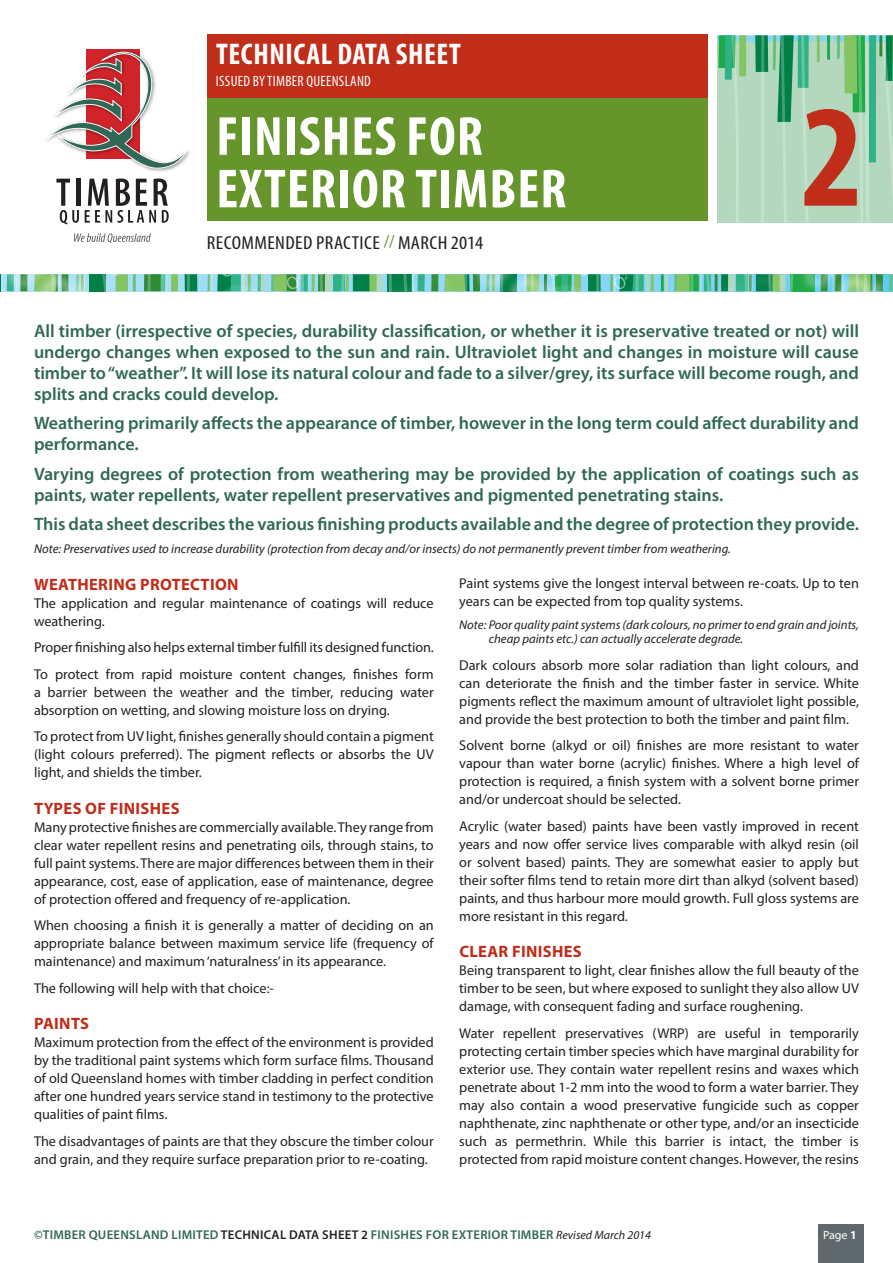
<style>
.page{position:relative;width:893px;height:1263px;background:#fff}
.page>*{position:absolute;margin:0;border:0;box-sizing:border-box;transform-origin:0 0}
.t1{font:700 condensed 147px "Myriad Pro";color:#c02d19}
.heading_in_green_pan{font:700 condensed 55.5px "Myriad Pro";letter-spacing:.02em;color:#fff}
.t2{font:700 condensed 30px "Myriad Pro";letter-spacing:.02em;color:#fff}
.t3{font:condensed 18.9px "Myriad Pro";letter-spacing:.02em;color:#231f20;scale:1.11 1}
.intro_text{font:600 18px/21px "Myriad Pro";color:#306756}
.heading{font:700 16.5px "Myriad Pro";letter-spacing:.02em;color:#c02d19}
.t4{font:condensed 15px "Myriad Pro";letter-spacing:.02em;color:#fff}
.body_text{font:14.25px/18px "Myriad Pro";color:#231f20;text-align:justify}
.notes{font:italic 12.75px/14.2px "Myriad Pro";color:#231f20}
.body_text-2{font:600 12.75px "Myriad Pro";letter-spacing:.02em;color:#306756}
.body_text-3{font:12px "Myriad Pro";color:#fff}
.s1{font-size:17.55px;color:#66952c}
.s2{color:#231f20}
.s3{font-weight:400;font-style:italic;font-size:12px;color:#231f20}
.s4{font-weight:700}
</style>
<div class="page">
<div style="left:818px;top:1225px;width:45px;height:38px;background:#5f696d"></div>
<svg style="left:717px;top:35px;width:176px;height:187px;background:#9acead"></svg>
<div style="left:207px;top:98px;width:501px;height:123px;background:#66952c"></div>
<div style="left:207px;top:34px;width:501px;height:64px;background:#c02d19"></div>
<svg style="left:0;top:274px;width:893px;height:17px;background:#68bb99"></svg>
<hr style="left:76px;top:179px;width:4px;height:27px;background:#231f20">
<svg style="left:56px;top:179px;width:23px;height:45px"></svg>
<svg style="left:85px;top:179px;width:84px;height:44px"></svg>
<img style="left:86px;top:49px;width:104px;height:123px">
<svg style="left:74px;top:233px;width:77px;height:10px"></svg>
<svg style="left:46px;top:52px;width:141px;height:117px"></svg>
<p class="t2" style="left:216px;top:35px;width:246px">TECHNICAL DATA SHEET</p>
<p class="t4" style="left:216px;top:72px;width:157px">ISSUED BY TIMBER QUEENSLAND</p>
<p class="heading_in_green_pan" style="left:216px;top:102px;width:268px">FINISHES FOR</p>
<p class="heading_in_green_pan" style="left:216px;top:154px;width:352px">EXTERIOR TIMBER</p>
<p class="t3" style="left:207px;top:231px;width:250px">RECOMMENDED PRACTICE <span class="s1">//</span> MARCH 2014</p>
<p class="t1" style="left:801px;top:65px;width:64px">2</p>
<p class="intro_text" style="left:34px;top:320px;width:826px;text-align:justify">All timber (irrespective of species, durability classification, or whether it is preservative treated or not) will undergo changes when exposed to the sun and rain. Ultraviolet light and changes in moisture will cause timber to “weather”. It will lose its natural colour and fade to a silver/grey, its surface will become rough, and splits and cracks could develop.</p>
<p class="intro_text" style="left:34px;top:412px;width:826px">Weathering primarily affects the appearance of timber, however in the long term could affect durability and performance.</p>
<p class="intro_text" style="left:34px;top:463px;width:826px">Varying degrees of protection from weathering may be provided by the application of coatings such as paints, water repellents, water repellent preservatives and pigmented penetrating stains.</p>
<p class="intro_text" style="left:34px;top:513px;width:826px">This data sheet describes the various finishing products available and the degree of protection they provide.</p>
<p class="notes" style="left:34px;top:541px;width:698px">Note: Preservatives used to increase durability (protection from decay and/or insects) do not permanently prevent timber from weathering.</p>
<p class="heading" style="left:34px;top:573px;width:206px">WEATHERING PROTECTION</p>
<p class="body_text" style="left:34px;top:593px;width:401px">The application and regular maintenance of coatings will reduce weathering.</p>
<p class="body_text" style="left:34px;top:638px;width:401px">Proper finishing also helps external timber fulfill its designed function.</p>
<p class="body_text" style="left:34px;top:664px;width:401px">To protect from rapid moisture content changes, finishes form a barrier between the weather and the timber, reducing water absorption on wetting, and slowing moisture loss on drying.</p>
<p class="body_text" style="left:34px;top:727px;width:401px">To protect from UV light, finishes generally should contain a pigment (light colours preferred). The pigment reflects or absorbs the UV light, and shields the timber.</p>
<p class="heading" style="left:34px;top:797px;width:147px">TYPES OF FINISHES</p>
<p class="body_text" style="left:34px;top:817px;width:401px">Many protective finishes are commercially available. They range from clear water repellent resins and penetrating oils, through stains, to full paint systems. There are major differences between them in their appearance, cost, ease of application, ease of maintenance, degree of protection offered and frequency of re-application.</p>
<p class="body_text" style="left:34px;top:916px;width:401px">When choosing a finish it is generally a matter of deciding on an appropriate balance between maximum service life (frequency of maintenance) and maximum ‘naturalness’ in its appearance.</p>
<p class="body_text" style="left:34px;top:978px;width:241px">The following will help with that choice:-</p>
<p class="heading" style="left:34px;top:1013px;width:56px">PAINTS</p>
<p class="body_text" style="left:34px;top:1033px;width:401px">Maximum protection from the effect of the environment is provided by the traditional paint systems which form surface films. Thousand of old Queensland homes with timber cladding in perfect condition after one hundred years service stand in testimony to the protective qualities of paint films.</p>
<p class="body_text" style="left:34px;top:1131px;width:401px">The disadvantages of paints are that they obscure the timber colour and grain, and they require surface preparation prior to re-coating.</p>
<p class="body_text" style="left:459px;top:574px;width:401px">Paint systems give the longest interval between re-coats. Up to ten years can be expected from top quality systems.</p>
<p class="notes" style="left:489px;top:617px;width:372px;text-indent:-29px">Note: Poor quality paint systems (dark colours, no primer to end grain and joints, cheap paints etc.) can actually accelerate degrade.</p>
<p class="body_text" style="left:459px;top:655px;width:401px">Dark colours absorb more solar radiation than light colours, and can deteriorate the finish and the timber faster in service. White pigments reflect the maximum amount of ultraviolet light possible, and provide the best protection to both the timber and paint film.</p>
<p class="body_text" style="left:459px;top:736px;width:401px">Solvent borne (alkyd or oil) finishes are more resistant to water vapour than water borne (acrylic) finishes. Where a high level of protection is required, a finish system with a solvent borne primer and/or undercoat should be selected.</p>
<p class="body_text" style="left:459px;top:816px;width:401px">Acrylic (water based) paints have been vastly improved in recent years and now offer service lives comparable with alkyd resin (oil or solvent based) paints. They are somewhat easier to apply but their softer films tend to retain more dirt than alkyd (solvent based) paints, and thus harbour more mould growth. Full gloss systems are more resistant in this regard.</p>
<p class="heading" style="left:459px;top:941px;width:124px">CLEAR FINISHES</p>
<p class="body_text" style="left:459px;top:961px;width:401px">Being transparent to light, clear finishes allow the full beauty of the timber to be seen, but where exposed to sunlight they also allow UV damage, with consequent fading and surface roughening.</p>
<p class="body_text" style="left:459px;top:1023px;width:401px">Water repellent preservatives (WRP) are useful in temporarily protecting certain timber species which have marginal durability for exterior use. They contain water repellent resins and waxes which penetrate about 1-2 mm into the wood to form a water barrier. They may also contain a wood preservative fungicide such as copper naphthenate, zinc naphthenate or other type, and/or an insecticide such as permethrin. While this barrier is intact, the timber is protected from rapid moisture content changes. However, the resins</p>
<p class="body_text-2" style="left:34px;top:1226px;width:619px">©TIMBER QUEENSLAND LIMITED <span class="s2">TECHNICAL DATA SHEET 2</span> FINISHES FOR EXTERIOR TIMBER <span class="s3">Revised March 2014</span></p>
<p class="body_text-3" style="left:823px;top:1227px;width:35px">Page <span class="s4">1</span></p>
</div>
